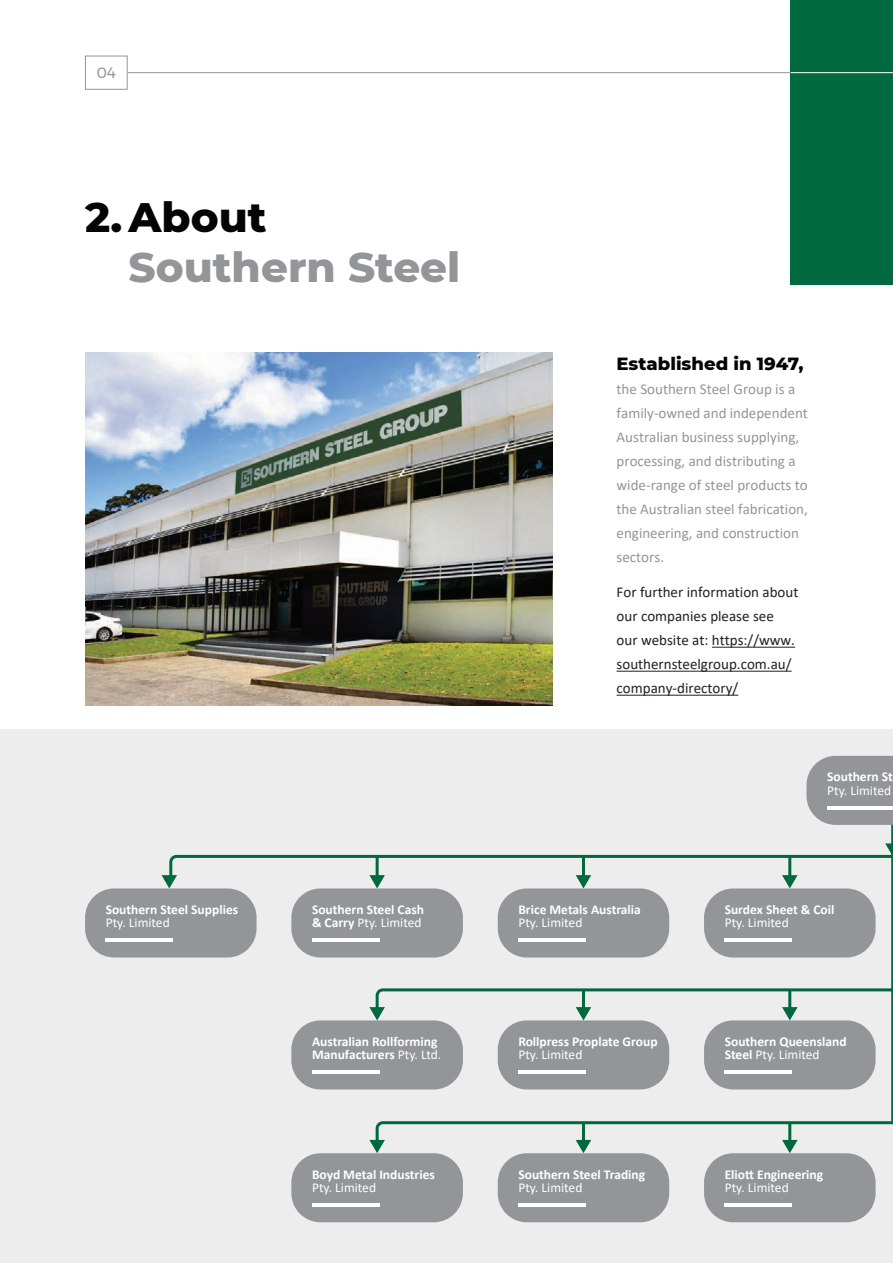
<style>
.page{position:relative;width:893px;height:1263px;background:#fff}
.page>*{position:absolute;margin:0;border:0;box-sizing:border-box;transform-origin:0 0}
.t1{font:800 42px "Montserrat";color:#939598}
.t2{font:800 42px "Montserrat";color:#040503}
.t3{font:800 18px "Montserrat";color:#040503}
.t4{font:15px/24px "Calibri";color:#939598}
.t5{font:15px/24px "Calibri";color:#231f20}
.t6{font:15px "Montserrat";color:#939598}
.t7{font:700 13.5px/13.5px "Calibri";color:#fff}
.t8{font:13.5px "Calibri";color:#fff}
.s1{font-weight:400}
</style>
<div class="page">
<img style="left:85px;top:353px;width:468px;height:353px">
<div style="left:0;top:729px;width:893px;height:534px;background:#ecedec"></div>
<div style="left:85px;top:56px;width:43px;height:34px;border:1px solid #939598"></div>
<hr style="left:891px;top:819px;width:2px;height:302px;background:#00693f">
<svg style="left:162px;top:843px;width:730px;height:48px"></svg>
<svg style="left:369px;top:987px;width:523px;height:33px"></svg>
<svg style="left:369px;top:1120px;width:524px;height:33px"></svg>
<div style="left:791px;top:0;width:102px;height:285px;background:#00693f"></div>
<div style="left:85px;top:888px;width:172px;height:69px;background:#939598;border-radius:29px"></div>
<hr style="left:106px;top:939px;width:67px;height:3px;background:#fff">
<div style="left:291px;top:1020px;width:172px;height:69px;background:#939598;border-radius:29px"></div>
<hr style="left:312px;top:1071px;width:67px;height:3px;background:#fff">
<div style="left:291px;top:888px;width:172px;height:69px;background:#939598;border-radius:29px"></div>
<hr style="left:312px;top:939px;width:67px;height:3px;background:#fff">
<div style="left:498px;top:1020px;width:171px;height:69px;background:#939598;border-radius:29px"></div>
<hr style="left:518px;top:1071px;width:67px;height:3px;background:#fff">
<div style="left:498px;top:888px;width:171px;height:69px;background:#939598;border-radius:29px"></div>
<hr style="left:518px;top:939px;width:67px;height:3px;background:#fff">
<div style="left:704px;top:1020px;width:172px;height:69px;background:#939598;border-radius:29px"></div>
<hr style="left:725px;top:1071px;width:67px;height:3px;background:#fff">
<div style="left:704px;top:888px;width:172px;height:69px;background:#939598;border-radius:29px"></div>
<hr style="left:725px;top:939px;width:67px;height:3px;background:#fff">
<div style="left:291px;top:1153px;width:172px;height:69px;background:#939598;border-radius:29px"></div>
<hr style="left:312px;top:1203px;width:67px;height:4px;background:#fff">
<div style="left:498px;top:1153px;width:171px;height:69px;background:#939598;border-radius:29px"></div>
<hr style="left:518px;top:1203px;width:67px;height:4px;background:#fff">
<div style="left:704px;top:1153px;width:172px;height:69px;background:#939598;border-radius:29px"></div>
<hr style="left:725px;top:1203px;width:67px;height:4px;background:#fff">
<svg style="left:806px;top:756px;width:87px;height:69px;background:#9a9c9f"></svg>
<hr style="left:827px;top:806px;width:66px;height:3px;background:#fff">
<hr style="left:712px;top:647px;width:83px;height:1px;background:#231f20">
<hr style="left:617px;top:671px;width:175px;height:1px;background:#231f20">
<hr style="left:617px;top:695px;width:121px;height:1px;background:#231f20">
<hr style="left:128px;top:72px;width:663px;height:1px;background:#939598">
<hr style="left:791px;top:72px;width:102px;height:1px;background:#fff">
<p class="t6" style="left:97px;top:62px;width:21px">04</p>
<h1 class="t2" style="left:85px;top:186px;width:183px">2.About</h1>
<h1 class="t1" style="left:129px;top:237px;width:333px">Southern Steel</h1>
<p class="t7" style="left:106px;top:902px;width:134px">Southern Steel Supplies</p>
<p class="t8" style="left:106px;top:914px;width:66px">Pty. Limited</p>
<p class="t7" style="left:312px;top:902px;width:113px">Southern Steel Cash &amp; Carry <span class="s1">Pty. Limited</span></p>
<p class="t7" style="left:312px;top:1034px;width:131px">Australian Rollforming<br>Manufacturers <span class="s1">Pty. Ltd.</span></p>
<p class="t7" style="left:312px;top:1167px;width:124px">Boyd Metal Industries</p>
<p class="t8" style="left:312px;top:1178px;width:66px">Pty. Limited</p>
<h2 class="t3" style="left:617px;top:351px;width:188px">Established in 1947,</h2>
<p class="t4" style="left:617px;top:377px;width:193px">the Southern Steel Group is a family-owned and independent<br>Australian business supplying, processing, and distributing a wide-range of steel products to the Australian steel fabrication, engineering, and construction sectors.</p>
<p class="t5" style="left:617px;top:580px;width:183px">For further information about our companies please see our website at: https://www. southernsteelgroup.com.au/ company-directory/</p>
<p class="t7" style="left:827px;top:770px;width:67px">Southern St</p>
<p class="t8" style="left:827px;top:781px;width:66px">Pty. Limited</p>
<p class="t7" style="left:518px;top:902px;width:124px">Brice Metals Australia</p>
<p class="t8" style="left:518px;top:914px;width:66px">Pty. Limited</p>
<p class="t7" style="left:725px;top:902px;width:111px">Surdex Sheet &amp; Coil</p>
<p class="t8" style="left:725px;top:914px;width:66px">Pty. Limited</p>
<p class="t7" style="left:518px;top:1034px;width:141px">Rollpress Proplate Group</p>
<p class="t8" style="left:518px;top:1045px;width:66px">Pty. Limited</p>
<p class="t7" style="left:725px;top:1034px;width:123px">Southern Queensland<br>Steel <span class="s1">Pty. Limited</span></p>
<p class="t7" style="left:518px;top:1167px;width:128px">Southern Steel Trading</p>
<p class="t8" style="left:518px;top:1178px;width:66px">Pty. Limited</p>
<p class="t7" style="left:725px;top:1167px;width:100px">Eliott Engineering</p>
<p class="t8" style="left:725px;top:1178px;width:66px">Pty. Limited</p>
</div>
